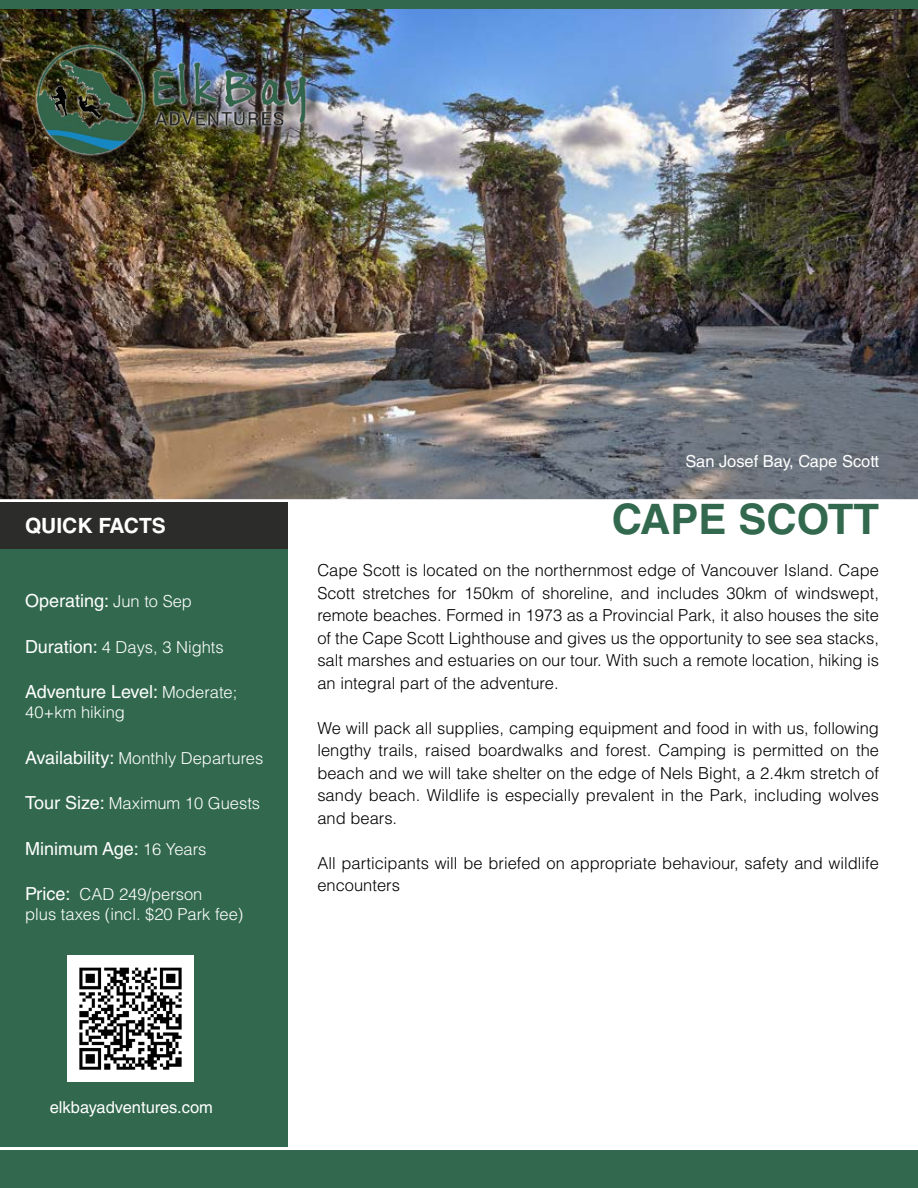
<style>
.page{position:relative;width:918px;height:1188px;background:#fff}
.page>*{position:absolute;margin:0;border:0;box-sizing:border-box;transform-origin:0 0}
.t1{font:700 42px "Helvetica LT Std";color:#32694e}
.t2{font:700 21px "Helvetica LT Std";color:#fff}
.t3{font:18px "Helvetica LT Std";color:#fff}
.t4{font:300 16.5px/22.5px "Helvetica LT Std";color:#000;text-align:justify}
.t5{font:300 16.5px/19.8px "Helvetica LT Std";color:#fff}
.t6{font:16.5px "Helvetica LT Std";color:#fff}
.s1{font-weight:300;font-size:16.5px}
.s2{font-weight:400;font-size:18px}
</style>
<div class="page">
<img style="left:0;top:9px;width:918px;height:491px">
<div style="left:0;top:549px;width:288px;height:598px;background:#32694e"></div>
<div style="left:0;top:1150px;width:918px;height:38px;background:#32694e"></div>
<div style="left:0;top:0;width:918px;height:9px;background:#32694e"></div>
<div style="left:0;top:502px;width:288px;height:47px;background:#2c2c2b"></div>
<div style="left:39px;top:48px;width:284px;height:125px;background:#000;opacity:.75"></div>
<svg style="left:35px;top:44px;width:273px;height:112px"></svg>
<img style="left:37px;top:46px;width:283px;height:108px">
<img style="left:68px;top:956px;width:126px;height:126px">
<p class="t2" style="left:25px;top:512px;width:142px">QUICK FACTS</p>
<p class="t3" style="left:25px;top:590px;width:168px">Operating: <span class="s1">Jun to Sep</span></p>
<p class="t5" style="left:25px;top:637px;width:200px"><span class="s2">Duration:</span> 4 Days, 3 Nights</p>
<p class="t3" style="left:25px;top:681px;width:214px">Adventure Level: <span class="s1">Moderate;</span></p>
<p class="t5" style="left:25px;top:702px;width:101px">40+km hiking</p>
<p class="t5" style="left:25px;top:748px;width:240px"><span class="s2">Availability:</span> Monthly Departures</p>
<p class="t5" style="left:25px;top:793px;width:236px"><span class="s2">Tour Size:</span> Maximum 10 Guests</p>
<p class="t3" style="left:25px;top:838px;width:183px">Minimum Age: <span class="s1">16 Years</span></p>
<p class="t5" style="left:25px;top:884px;width:220px"><span class="s2">Price:</span> CAD 249/person<br>plus taxes (incl. $20 Park fee)</p>
<p class="t6" style="left:685px;top:452px;width:195px">San Josef Bay, Cape Scott</p>
<h1 class="t1" style="left:612px;top:494px;width:269px">CAPE SCOTT</h1>
<p class="t4" style="left:317px;top:559px;width:563px">Cape Scott is located on the northernmost edge of Vancouver Island. Cape Scott stretches for 150km of shoreline, and includes 30km of windswept, remote beaches. Formed in 1973 as a Provincial Park, it also houses the site of the Cape Scott Lighthouse and gives us the opportunity to see sea stacks, salt marshes and estuaries on our tour. With such a remote location, hiking is an integral part of the adventure.</p>
<p class="t4" style="left:317px;top:716px;width:563px">We will pack all supplies, camping equipment and food in with us, following lengthy trails, raised boardwalks and forest. Camping is permitted on the beach and we will take shelter on the edge of Nels Bight, a 2.4km stretch of sandy beach. Wildlife is especially prevalent in the Park, including wolves and bears.</p>
<p class="t4" style="left:317px;top:851px;width:563px">All participants will be briefed on appropriate behaviour, safety and wildlife encounters</p>
<p class="t6" style="left:50px;top:1097px;width:165px">elkbayadventures.com</p>
</div>
